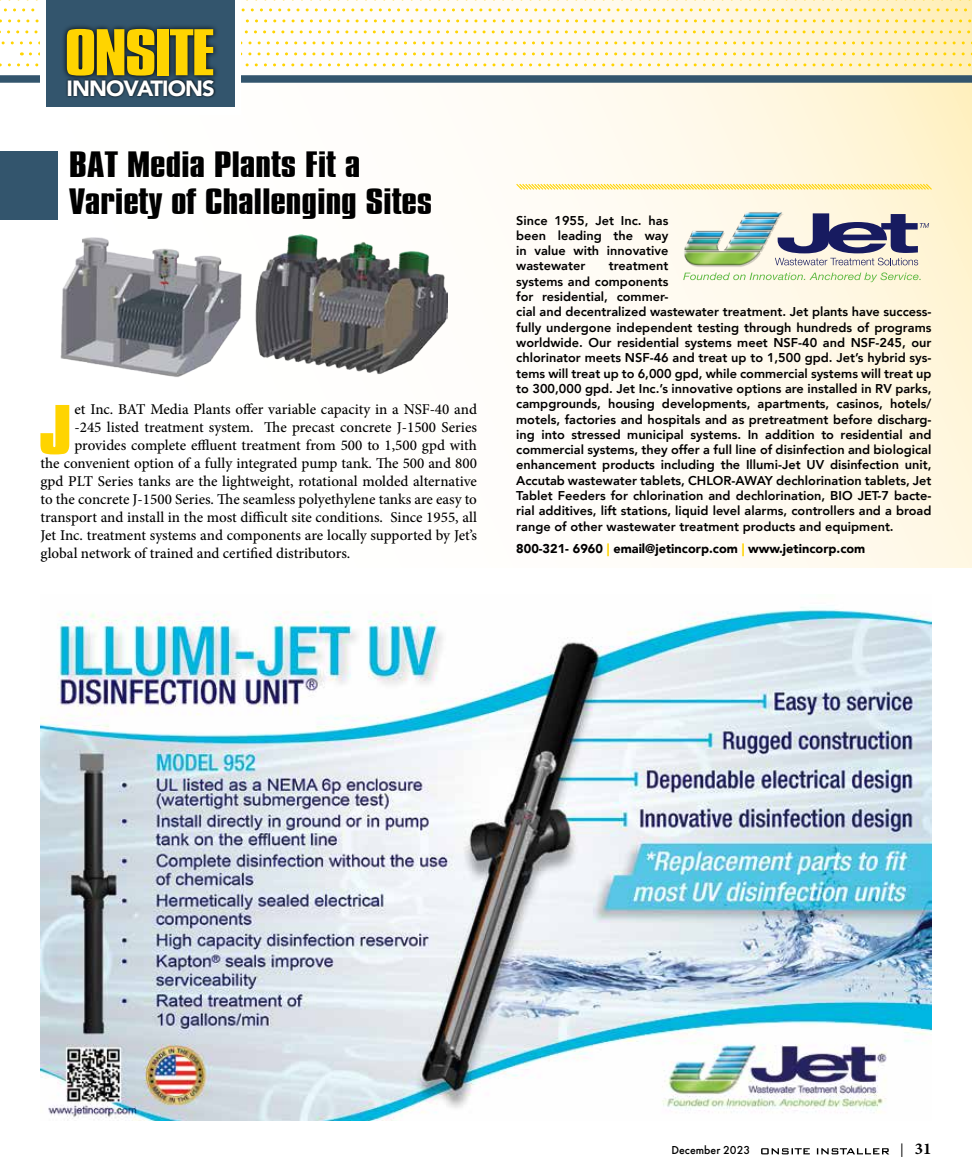
<style>
.page{position:relative;width:972px;height:1175px;background:#fff}
.page>*{position:absolute;margin:0;border:0;box-sizing:border-box;transform-origin:0 0}
.t1{font:58.65px "Commador Extended Heavy Normal";color:#ffd400}
.t2{font:56.7px "Commador Extended Normal";letter-spacing:-.05em;color:#ffd400}
.t3{font:31.5px/37.8px "Commador Extended Normal";letter-spacing:-.01em;color:#000}
.t4{font:900 22.05px "Avenir";letter-spacing:-.04em;color:#fff}
.t5{font:16.5px "Minion Variable Concept";color:#000}
.t6{font:500 15px "Minion Pro";color:#000}
.t7{font:800 12.75px/15.3px "Avenir";color:#000;text-align:justify}
.t8{font:900 12.75px "Avenir";color:#000}
.t9{font:500 12px "Futura PT";color:#000}
.s1{color:#ffd400}
.s2{font-family:"Helvetica Neue";font-size:13.5px}
</style>
<div class="page">
<svg style="left:761px;top:1148px;width:128px;height:6px"></svg>
<svg style="left:0;top:1px;width:972px;height:566px"></svg>
<svg style="left:0;top:0;width:972px;height:1px"></svg>
<svg style="left:0;top:8px;width:972px;height:3px"></svg>
<svg style="left:0;top:19px;width:972px;height:3px"></svg>
<svg style="left:0;top:30px;width:972px;height:3px"></svg>
<svg style="left:0;top:41px;width:972px;height:3px"></svg>
<svg style="left:30px;top:52px;width:942px;height:3px"></svg>
<svg style="left:0;top:63px;width:972px;height:3px"></svg>
<div style="left:0;top:75px;width:972px;height:8px;background:#33556d"></div>
<div style="left:0;top:151px;width:57px;height:69px;background:#33556d"></div>
<div style="left:40px;top:0;width:201px;height:115px;background:#fff"></div>
<div style="left:46px;top:0;width:189px;height:106px;background:#33556d"></div>
<svg style="left:63px;top:25px;width:154px;height:52px;background:#121f27"></svg>
<svg style="left:66px;top:77px;width:150px;height:21px"></svg>
<svg style="left:683px;top:272px;width:238px;height:10px;background:#dfebc5"></svg>
<svg style="left:784px;top:213px;width:145px;height:52px;background:#a09caa"></svg>
<img style="left:682px;top:210px;width:102px;height:58px">
<img style="left:56px;top:235px;width:391px;height:148px">
<svg style="left:515px;top:183px;width:418px;height:8px;background:#ffeb98"></svg>
<img style="left:40px;top:607px;width:892px;height:513px">
<h2 class="t2" style="left:64px;top:12px;width:153px">ONSITE</h2>
<h3 class="t4" style="left:66px;top:69px;width:150px">INNOVATIONS</h3>
<h3 class="t3" style="left:69px;top:144px;width:365px">BAT Media Plants Fit a<br>Variety of Challenging Sites</h3>
<p class="t6" style="left:75px;top:399px;width:404px">et Inc. BAT Media Plants offer variable capacity in a NSF-40 and</p>
<p class="t6" style="left:75px;top:417px;width:404px">-245 listed treatment system. The precast concrete J-1500 Series</p>
<p class="t6" style="left:75px;top:435px;width:404px">provides complete effluent treatment from 500 to 1,500 gpd with</p>
<p class="t6" style="left:41px;top:453px;width:438px">the convenient option of a fully integrated pump tank. The 500 and 800</p>
<p class="t6" style="left:41px;top:471px;width:438px">gpd PLT Series tanks are the lightweight, rotational molded alternative</p>
<p class="t6" style="left:41px;top:489px;width:438px">to the concrete J-1500 Series. The seamless polyethylene tanks are easy to</p>
<p class="t6" style="left:41px;top:507px;width:438px">transport and install in the most difficult site conditions. Since 1955, all</p>
<p class="t6" style="left:41px;top:525px;width:438px">Jet Inc. treatment systems and components are locally supported by Jet’s</p>
<p class="t6" style="left:41px;top:543px;width:311px">global network of trained and certified distributors.</p>
<h1 class="t1" style="left:40px;top:387px;width:33px">J</h1>
<p class="t7" style="left:516px;top:212px;width:154px">Since 1955, Jet Inc. has been leading the way in value with innovative wastewater</p>
<p class="t7" style="left:516px;top:258px;width:417px;text-align:left;text-indent:93px">treatment<br>systems and components<br>for residential, commer-<br>cial and decentralized wastewater treatment. Jet plants have success&shy;fully undergone independent testing through hundreds of programs worldwide. Our residential systems meet NSF-40 and NSF-245, our chlorinator meets NSF-46 and treat up to 1,500 gpd. Jet’s hybrid sys&shy;tems will treat up to 6,000 gpd, while commercial systems will treat up to 300,000 gpd. Jet Inc.’s innovative options are installed in RV parks, campgrounds, housing developments, apartments, casinos, hotels/ motels, factories and hospitals and as pretreatment before discharg&shy;ing into stressed municipal systems. In addition to residential and commercial systems, they offer a full line of disinfection and biological enhancement products including the Illumi-Jet UV disinfection unit, Accutab wastewater tablets, CHLOR-AWAY dechlorination tablets, Jet Tablet Feeders for chlorination and dechlorination, BIO JET-7 bacte&shy;rial additives, lift stations, liquid level alarms, controllers and a broad range of other wastewater treatment products and equipment.</p>
<p class="t8" style="left:516px;top:538px;width:351px">800-321- 6960 <span class="s1">|</span> email@jetincorp.com <span class="s1">|</span> www.jetincorp.com</p>
<p class="t9" style="left:671px;top:1143px;width:80px">December 2023</p>
<p class="t5" style="left:901px;top:1137px;width:32px"><span class="s2">|</span> 31</p>
</div>
